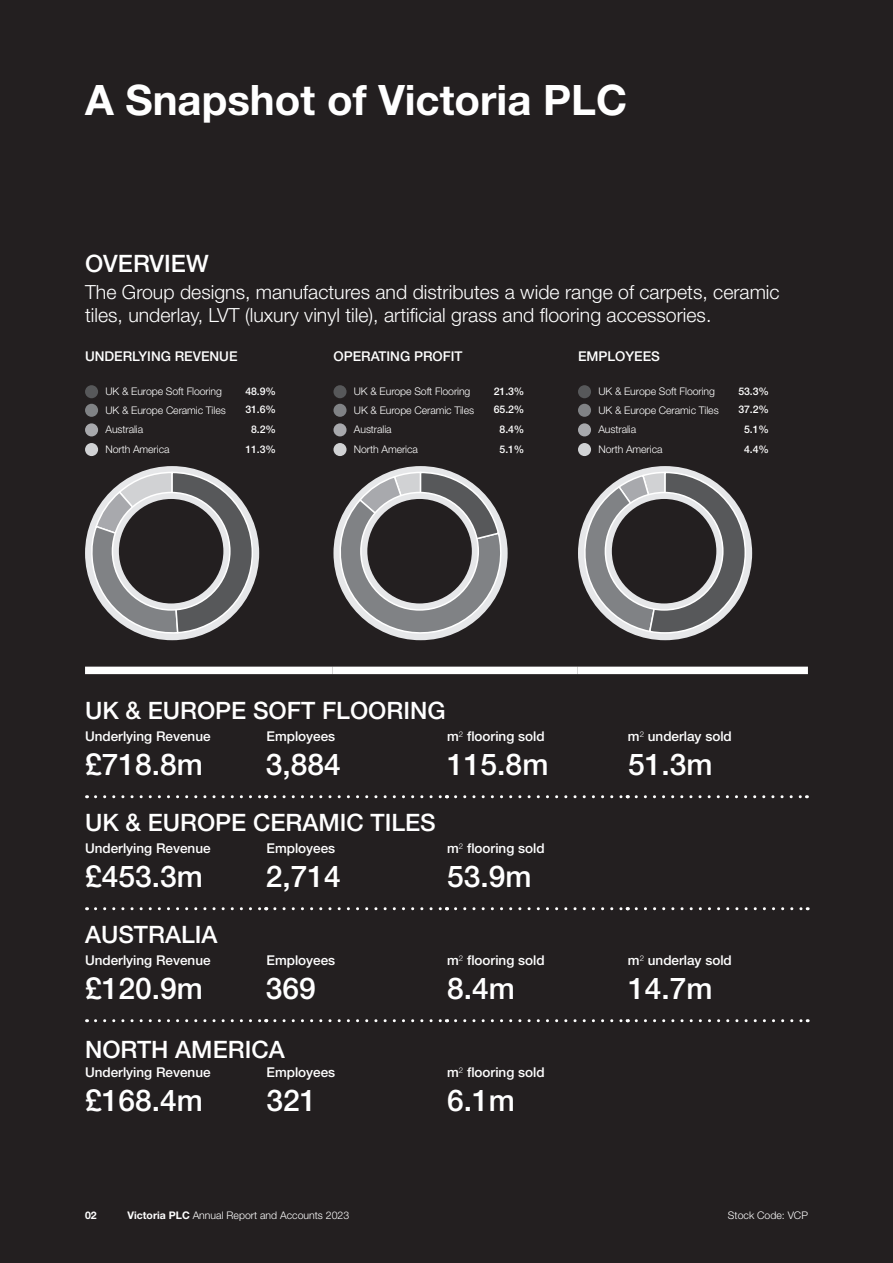
<style>
.page{position:relative;width:893px;height:1263px;background:#231f20}
.page>*{position:absolute;margin:0;border:0;box-sizing:border-box;transform-origin:0 0}
.t1{font:700 42px "Helvetica Neue LT Std";color:#fff}
.t2{font:500 30px "Helvetica Neue LT Std";color:#fff}
.t3{font:500 24px "Helvetica Neue LT Std";color:#fff}
.t4{font:300 19.5px/22.5px "Helvetica Neue LT Std";color:#fff}
.t5{font:500 13.5px "Helvetica Neue LT Std";color:#fff}
.t6{font:300 10.5px "Helvetica Neue LT Std";letter-spacing:-.01em;color:#fff}
.t7{font:500 10.5px "Helvetica Neue LT Std";letter-spacing:-.01em;color:#fff}
.t8{font:700 10.5px "Helvetica Neue LT Std";color:#fff}
.s1{font-weight:700}
</style>
<div class="page">
<div style="left:85px;top:667px;width:248px;height:7px;background:#fff"></div>
<div style="left:333px;top:667px;width:244px;height:7px;background:#fff"></div>
<div style="left:577px;top:667px;width:231px;height:7px;background:#fff"></div>
<div style="left:85px;top:385px;width:13px;height:13px;background:#57585a;border-radius:50%"></div>
<div style="left:85px;top:404px;width:13px;height:13px;background:#808285;border-radius:50%"></div>
<div style="left:85px;top:423px;width:13px;height:13px;background:#a8a9ad;border-radius:50%"></div>
<div style="left:85px;top:443px;width:13px;height:13px;background:#d1d2d4;border-radius:50%"></div>
<div style="left:85px;top:466px;width:174px;height:174px;background:#e6e7e9;border-radius:50%"></div>
<svg style="left:90px;top:471px;width:164px;height:165px"></svg>
<svg style="left:112px;top:492px;width:118px;height:118px"></svg>
<div style="left:112px;top:492px;width:119px;height:119px;border:2px solid #fff;border-radius:50%"></div>
<div style="left:119px;top:499px;width:104px;height:104px;background:#231f20;border-radius:50%"></div>
<div style="left:333px;top:385px;width:14px;height:13px;background:#57585a;border-radius:50%"></div>
<div style="left:333px;top:404px;width:14px;height:13px;background:#808285;border-radius:50%"></div>
<div style="left:333px;top:423px;width:14px;height:13px;background:#a8a9ad;border-radius:50%"></div>
<div style="left:333px;top:443px;width:14px;height:13px;background:#d1d2d4;border-radius:50%"></div>
<svg style="left:332px;top:471px;width:177px;height:196px"></svg>
<svg style="left:361px;top:492px;width:117px;height:118px;background:#e4e5e6"></svg>
<div style="left:360px;top:492px;width:119px;height:119px;border:2px solid #fff;border-radius:50%"></div>
<div style="left:367px;top:499px;width:105px;height:104px;background:#231f20;border-radius:50%"></div>
<div style="left:578px;top:385px;width:13px;height:13px;background:#57585a;border-radius:50%"></div>
<div style="left:578px;top:404px;width:13px;height:13px;background:#808285;border-radius:50%"></div>
<div style="left:578px;top:423px;width:13px;height:13px;background:#a8a9ad;border-radius:50%"></div>
<div style="left:578px;top:443px;width:13px;height:13px;background:#d1d2d4;border-radius:50%"></div>
<div style="left:578px;top:466px;width:174px;height:174px;background:#e6e7e9;border-radius:50%"></div>
<svg style="left:578px;top:471px;width:169px;height:163px"></svg>
<svg style="left:605px;top:492px;width:118px;height:118px"></svg>
<div style="left:605px;top:492px;width:118px;height:119px;border:2px solid #fff;border-radius:50%"></div>
<div style="left:612px;top:499px;width:104px;height:104px;background:#231f20;border-radius:50%"></div>
<svg style="left:95px;top:795px;width:172px;height:3px"></svg>
<svg style="left:275px;top:795px;width:172px;height:3px"></svg>
<svg style="left:455px;top:795px;width:173px;height:3px"></svg>
<svg style="left:636px;top:795px;width:171px;height:3px"></svg>
<svg style="left:95px;top:907px;width:172px;height:3px"></svg>
<svg style="left:275px;top:907px;width:172px;height:3px"></svg>
<svg style="left:455px;top:907px;width:173px;height:3px"></svg>
<svg style="left:636px;top:907px;width:172px;height:3px"></svg>
<svg style="left:95px;top:1019px;width:172px;height:3px"></svg>
<svg style="left:275px;top:1019px;width:172px;height:3px"></svg>
<svg style="left:455px;top:1019px;width:173px;height:3px"></svg>
<svg style="left:636px;top:1019px;width:172px;height:3px"></svg>
<h1 class="t1" style="left:85px;top:74px;width:544px">A Snapshot of Victoria PLC</h1>
<h3 class="t3" style="left:85px;top:249px;width:125px">OVERVIEW</h3>
<h3 class="t4" style="left:85px;top:280px;width:696px">The Group designs, manufactures and distributes a wide range of carpets, ceramic tiles, underlay, LVT (luxury vinyl tile), artificial grass and flooring accessories.</h3>
<p class="t5" style="left:85px;top:348px;width:154px">UNDERLYING REVENUE</p>
<p class="t5" style="left:333px;top:348px;width:131px">OPERATING PROFIT</p>
<p class="t5" style="left:578px;top:348px;width:84px">EMPLOYEES</p>
<p class="t6" style="left:105px;top:385px;width:118px">UK &amp; Europe Soft Flooring</p>
<p class="t7" style="left:245px;top:385px;width:32px">48.9%</p>
<p class="t6" style="left:105px;top:403px;width:122px">UK &amp; Europe Ceramic Tiles</p>
<p class="t7" style="left:245px;top:403px;width:32px">31.6%</p>
<p class="t6" style="left:105px;top:423px;width:39px">Australia</p>
<p class="t7" style="left:251px;top:423px;width:26px">8.2%</p>
<p class="t6" style="left:105px;top:443px;width:66px">North America</p>
<p class="t7" style="left:245px;top:443px;width:32px">11.3%</p>
<p class="t6" style="left:354px;top:385px;width:118px">UK &amp; Europe Soft Flooring</p>
<p class="t7" style="left:494px;top:385px;width:32px">21.3%</p>
<p class="t6" style="left:354px;top:403px;width:122px">UK &amp; Europe Ceramic Tiles</p>
<p class="t7" style="left:494px;top:403px;width:32px">65.2%</p>
<p class="t6" style="left:354px;top:423px;width:39px">Australia</p>
<p class="t7" style="left:500px;top:423px;width:26px">8.4%</p>
<p class="t6" style="left:354px;top:443px;width:66px">North America</p>
<p class="t7" style="left:500px;top:443px;width:26px">5.1%</p>
<p class="t6" style="left:598px;top:385px;width:118px">UK &amp; Europe Soft Flooring</p>
<p class="t7" style="left:738px;top:385px;width:32px">53.3%</p>
<p class="t6" style="left:598px;top:403px;width:122px">UK &amp; Europe Ceramic Tiles</p>
<p class="t7" style="left:738px;top:403px;width:32px">37.2%</p>
<p class="t6" style="left:598px;top:423px;width:39px">Australia</p>
<p class="t7" style="left:744px;top:423px;width:26px">5.1%</p>
<p class="t6" style="left:598px;top:443px;width:66px">North America</p>
<p class="t7" style="left:744px;top:443px;width:26px">4.4%</p>
<h3 class="t3" style="left:85px;top:696px;width:362px">UK &amp; EUROPE SOFT FLOORING</h3>
<p class="t5" style="left:85px;top:728px;width:127px">Underlying Revenue</p>
<p class="t5" style="left:266px;top:728px;width:70px">Employees</p>
<p class="t5" style="left:447px;top:728px;width:99px">m<sup>2</sup> flooring sold</p>
<p class="t5" style="left:628px;top:728px;width:105px">m<sup>2</sup> underlay sold</p>
<h2 class="t2" style="left:85px;top:747px;width:119px">£718.8m</h2>
<h2 class="t2" style="left:266px;top:747px;width:77px">3,884</h2>
<h2 class="t2" style="left:447px;top:747px;width:103px">115.8m</h2>
<h2 class="t2" style="left:628px;top:747px;width:86px">51.3m</h2>
<h3 class="t3" style="left:85px;top:808px;width:352px">UK &amp; EUROPE CERAMIC TILES</h3>
<p class="t5" style="left:85px;top:840px;width:127px">Underlying Revenue</p>
<p class="t5" style="left:266px;top:840px;width:70px">Employees</p>
<p class="t5" style="left:447px;top:840px;width:99px">m<sup>2</sup> flooring sold</p>
<h2 class="t2" style="left:85px;top:859px;width:119px">£453.3m</h2>
<h2 class="t2" style="left:266px;top:859px;width:77px">2,714</h2>
<h2 class="t2" style="left:447px;top:859px;width:86px">53.9m</h2>
<h3 class="t3" style="left:85px;top:920px;width:134px">AUSTRALIA</h3>
<p class="t5" style="left:85px;top:952px;width:127px">Underlying Revenue</p>
<p class="t5" style="left:266px;top:952px;width:70px">Employees</p>
<p class="t5" style="left:447px;top:952px;width:99px">m<sup>2</sup> flooring sold</p>
<p class="t5" style="left:628px;top:952px;width:105px">m<sup>2</sup> underlay sold</p>
<h2 class="t2" style="left:85px;top:971px;width:119px">£120.9m</h2>
<h2 class="t2" style="left:266px;top:971px;width:52px">369</h2>
<h2 class="t2" style="left:447px;top:971px;width:69px">8.4m</h2>
<h2 class="t2" style="left:628px;top:971px;width:86px">14.7m</h2>
<h3 class="t3" style="left:85px;top:1035px;width:201px">NORTH AMERICA</h3>
<p class="t5" style="left:85px;top:1064px;width:127px">Underlying Revenue</p>
<p class="t5" style="left:266px;top:1064px;width:70px">Employees</p>
<p class="t5" style="left:447px;top:1064px;width:99px">m<sup>2</sup> flooring sold</p>
<h2 class="t2" style="left:85px;top:1083px;width:119px">£168.4m</h2>
<h2 class="t2" style="left:267px;top:1083px;width:52px">321</h2>
<h2 class="t2" style="left:447px;top:1083px;width:69px">6.1m</h2>
<p class="t8" style="left:85px;top:1209px;width:13px">02</p>
<p class="t6" style="left:128px;top:1209px;width:223px"><span class="s1">Victoria PLC</span> Annual Report and Accounts 2023</p>
<p class="t6" style="left:728px;top:1209px;width:81px">Stock Code: VCP</p>
</div>
